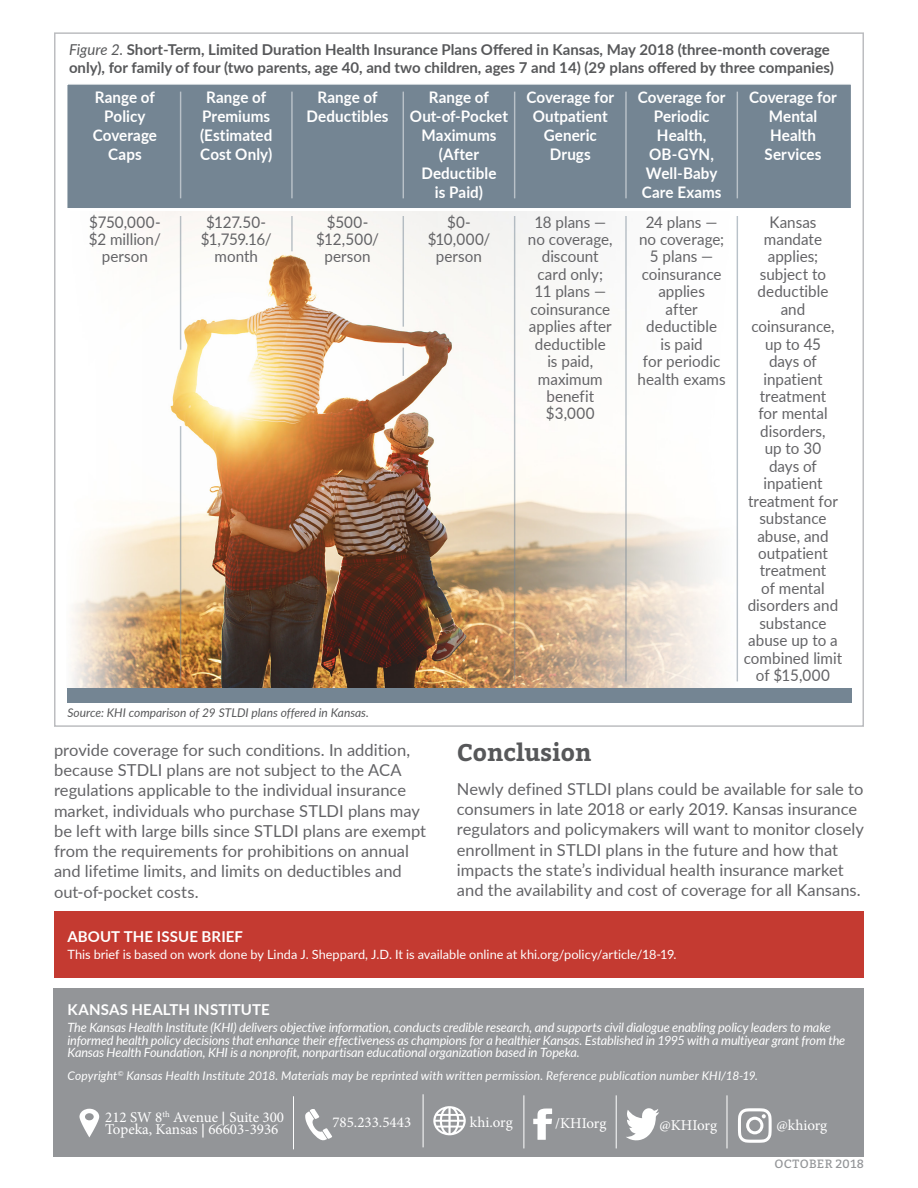
<style>
.page{position:relative;width:918px;height:1188px;background:#fff}
.page>*{position:absolute;margin:0;border:0;box-sizing:border-box;transform-origin:0 0}
._2017_heading_1{font:700 24px "Bitter";color:#57585a}
.Body_Copy{font:16.5px/20.2px "Lato";color:#636366}
.general_copy{font:16.05px/17.4px "Lato";letter-spacing:.005em;color:#636366;text-align:center;scale:.95 1}
.general_copy-2{font:700 16.05px/18.9px "Lato";letter-spacing:.005em;color:#fff;text-align:center;scale:.95 1}
.CPSPullQuote{font:700 15px/18px "Lato";color:#57585a}
.t1{font:15px "Minion Pro";color:#fff}
.Body_Copy-2{font:700 15px "Lato";letter-spacing:.01em;color:#fff}
.Body_Copy-3{font:italic 12.75px/12.8px "Lato";letter-spacing:-.015em;color:#fff}
.Body_Copy-4{font:12.75px "Lato";letter-spacing:.005em;color:#fff}
.Body_Copy-5{font:italic 12px "Lato";letter-spacing:.015em;color:#fff}
.CPSPullQuote-2{font:italic 12px "Lato";color:#57585a}
.Issue_Number{font:12px "Bitter";letter-spacing:.03em;color:#939598}
.s1{font-weight:400;font-style:italic}
.s2{font-family:"Gill Sans"}
</style>
<div class="page">
<div style="left:54px;top:912px;width:810px;height:66px;background:#c43a31"></div>
<div style="left:54px;top:988px;width:810px;height:169px;background:#939598"></div>
<svg style="left:433px;top:1106px;width:33px;height:29px"></svg>
<svg style="left:305px;top:1109px;width:27px;height:32px"></svg>
<svg style="left:626px;top:1108px;width:33px;height:33px"></svg>
<svg style="left:533px;top:1108px;width:19px;height:32px"></svg>
<svg style="left:79px;top:1109px;width:20px;height:28px"></svg>
<hr style="left:293px;top:1096px;width:1px;height:53px;background:#fff">
<hr style="left:423px;top:1094px;width:1px;height:53px;background:#fff">
<hr style="left:524px;top:1095px;width:1px;height:53px;background:#fff">
<hr style="left:616px;top:1095px;width:1px;height:53px;background:#fff">
<svg style="left:738px;top:1108px;width:34px;height:35px"></svg>
<hr style="left:727px;top:1095px;width:1px;height:53px;background:#fff">
<img style="left:67px;top:212px;width:783px;height:477px">
<div style="left:66px;top:83px;width:786px;height:126px;background:#748593;border:1px solid #fff"></div>
<hr style="left:180px;top:92px;width:1px;height:106px;background:#fff">
<hr style="left:291px;top:92px;width:2px;height:106px;background:#fff">
<hr style="left:403px;top:92px;width:1px;height:106px;background:#fff">
<hr style="left:514px;top:92px;width:1px;height:106px;background:#fff">
<hr style="left:625px;top:92px;width:2px;height:106px;background:#fff">
<hr style="left:737px;top:92px;width:1px;height:106px;background:#fff">
<hr style="left:180px;top:426px;width:1px;height:255px;background:#748593">
<svg style="left:403px;top:348px;width:1px;height:28px"></svg>
<hr style="left:514px;top:216px;width:1px;height:465px;background:#748593">
<hr style="left:625px;top:216px;width:2px;height:465px;background:#748593">
<hr style="left:737px;top:216px;width:1px;height:465px;background:#748593">
<div style="left:67px;top:689px;width:785px;height:14px;background:#748593"></div>
<hr style="left:180px;top:216px;width:1px;height:134px;background:#748593">
<hr style="left:291px;top:216px;width:2px;height:35px;background:#748593">
<hr style="left:403px;top:216px;width:1px;height:111px;background:#748593">
<p class="CPSPullQuote" style="left:69px;top:40px;width:766px"><span class="s1">Figure 2.</span> Short-Term, Limited Duration Health Insurance Plans Offered in Kansas, May 2018 (three-month coverage only), for family of four (two parents, age 40, and two children, ages 7 and 14) (29 plans offered by three companies)</p>
<p class="general_copy-2" style="left:95px;top:87px;width:65px">Range of</p>
<p class="general_copy-2" style="left:93px;top:106px;width:69px">Policy<br>Coverage</p>
<p class="general_copy-2" style="left:108px;top:144px;width:37px">Caps</p>
<p class="general_copy" style="left:89px;top:212px;width:77px">$750,000-</p>
<p class="general_copy" style="left:89px;top:230px;width:77px">$2 million/</p>
<p class="general_copy" style="left:102px;top:247px;width:50px">person</p>
<p class="general_copy-2" style="left:200px;top:87px;width:78px">Range of<br>Premiums (Estimated</p>
<p class="general_copy-2" style="left:200px;top:144px;width:77px">Cost Only)</p>
<p class="general_copy" style="left:201px;top:212px;width:76px">$127.50- $1,759.16/ month</p>
<p class="general_copy-2" style="left:307px;top:87px;width:88px">Range of<br>Deductibles</p>
<p class="general_copy" style="left:327px;top:212px;width:45px">$500-</p>
<p class="general_copy" style="left:316px;top:230px;width:68px">$12,500/ person</p>
<p class="general_copy-2" style="left:410px;top:87px;width:105px">Range of<br>Out-of-Pocket<br>Maximums (After<br>Deductible</p>
<p class="general_copy-2" style="left:435px;top:182px;width:52px">is Paid)</p>
<p class="general_copy" style="left:447px;top:212px;width:27px">$0-</p>
<p class="general_copy" style="left:428px;top:230px;width:67px">$10,000/ person</p>
<p class="general_copy-2" style="left:526px;top:87px;width:94px">Coverage for<br>Outpatient<br>Generic</p>
<p class="general_copy-2" style="left:550px;top:144px;width:45px">Drugs</p>
<p class="general_copy" style="left:534px;top:212px;width:77px">18 plans —</p>
<p class="general_copy" style="left:528px;top:230px;width:91px">no coverage, discount</p>
<p class="general_copy" style="left:537px;top:265px;width:71px">card only;</p>
<p class="general_copy" style="left:529px;top:282px;width:89px">11 plans — coinsurance applies after deductible</p>
<p class="general_copy" style="left:538px;top:352px;width:70px">is paid, maximum benefit</p>
<p class="general_copy" style="left:546px;top:404px;width:53px">$3,000</p>
<p class="general_copy-2" style="left:638px;top:87px;width:94px">Coverage for<br>Periodic</p>
<p class="general_copy-2" style="left:657px;top:125px;width:54px">Health,</p>
<p class="general_copy-2" style="left:649px;top:144px;width:70px">OB-GYN,</p>
<p class="general_copy-2" style="left:646px;top:163px;width:77px">Well-Baby</p>
<p class="general_copy-2" style="left:642px;top:182px;width:86px">Care Exams</p>
<p class="general_copy" style="left:646px;top:212px;width:77px">24 plans —</p>
<p class="general_copy" style="left:639px;top:230px;width:91px">no coverage;</p>
<p class="general_copy" style="left:642px;top:247px;width:86px">5 plans — coinsurance applies</p>
<p class="general_copy" style="left:666px;top:300px;width:35px">after</p>
<p class="general_copy" style="left:646px;top:317px;width:76px">deductible</p>
<p class="general_copy" style="left:661px;top:334px;width:46px">is paid</p>
<p class="general_copy" style="left:638px;top:352px;width:94px">for periodic health exams</p>
<p class="general_copy-2" style="left:749px;top:87px;width:94px">Coverage for<br>Mental</p>
<p class="general_copy-2" style="left:770px;top:125px;width:50px">Health</p>
<p class="general_copy-2" style="left:765px;top:144px;width:61px">Services</p>
<p class="general_copy" style="left:764px;top:212px;width:63px">Kansas mandate applies;</p>
<p class="general_copy" style="left:758px;top:265px;width:76px;text-align:left">subject to deductible</p>
<p class="general_copy" style="left:751px;top:300px;width:89px">and coinsurance,</p>
<p class="general_copy" style="left:765px;top:334px;width:60px">up to 45</p>
<p class="general_copy" style="left:758px;top:352px;width:74px">days of inpatient treatment for mental disorders,</p>
<p class="general_copy" style="left:765px;top:439px;width:61px">up to 30</p>
<p class="general_copy" style="left:744px;top:457px;width:105px">days of inpatient treatment for substance abuse, and outpatient treatment<br>of mental disorders and substance abuse up to a combined limit of $15,000</p>
<p class="CPSPullQuote-2" style="left:68px;top:704px;width:303px">Source: KHI comparison of 29 STLDI plans offered in Kansas.</p>
<p class="_2017_heading_1" style="left:457px;top:734px;width:136px">Conclusion</p>
<p class="Body_Copy" style="left:457px;top:778px;width:409px">Newly defined STLDI plans could be available for sale to consumers in late 2018 or early 2019. Kansas insurance regulators and policymakers will want to monitor closely enrollment in STLDI plans in the future and how that impacts the state’s individual health insurance market and the availability and cost of coverage for all Kansans.</p>
<p class="Body_Copy" style="left:54px;top:739px;width:374px">provide coverage for such conditions. In addition, because STDLI plans are not subject to the ACA regulations applicable to the individual insurance market, individuals who purchase STLDI plans may be left with large bills since STLDI plans are exempt from the requirements for prohibitions on annual and lifetime limits, and limits on deductibles and out-of-pocket costs.</p>
<p class="Body_Copy-2" style="left:67px;top:926px;width:177px">ABOUT THE ISSUE BRIEF</p>
<p class="Body_Copy-4" style="left:67px;top:945px;width:611px">This brief is based on work done by Linda J. Sheppard, J.D. It is available online at khi.org/policy/article/18-19.</p>
<p class="Body_Copy-2" style="left:68px;top:999px;width:204px">KANSAS HEALTH INSTITUTE</p>
<p class="Body_Copy-3" style="left:68px;top:1020px;width:779px">The Kansas Health Institute (KHI) delivers objective information, conducts credible research, and supports civil dialogue enabling policy leaders to make informed health policy decisions that enhance their effectiveness as champions for a healthier Kansas. Established in 1995 with a multiyear grant from the<br>Kansas Health Foundation, KHI is a nonprofit, nonpartisan educational organization based in Topeka.</p>
<p class="Body_Copy-5" style="left:68px;top:1067px;width:692px">Copyright<sup>©</sup> Kansas Health Institute 2018. Materials may be reprinted with written permission. Reference publication number KHI/18-19.</p>
<p class="t1" style="left:105px;top:1107px;width:180px">212 SW 8<sup>th</sup> Avenue <span class="s2">|</span> Suite 300</p>
<p class="t1" style="left:105px;top:1119px;width:175px">Topeka, Kansas <span class="s2">|</span> 66603-3936</p>
<p class="t1" style="left:776px;top:1115px;width:52px">@khiorg</p>
<p class="t1" style="left:332px;top:1112px;width:80px">785.233.5443</p>
<p class="t1" style="left:470px;top:1113px;width:44px">khi.org</p>
<p class="t1" style="left:555px;top:1113px;width:53px">/KHIorg</p>
<p class="t1" style="left:660px;top:1115px;width:59px">@KHIorg</p>
<p class="Issue_Number" style="left:774px;top:1155px;width:91px">OCTOBER 2018</p>
</div>
